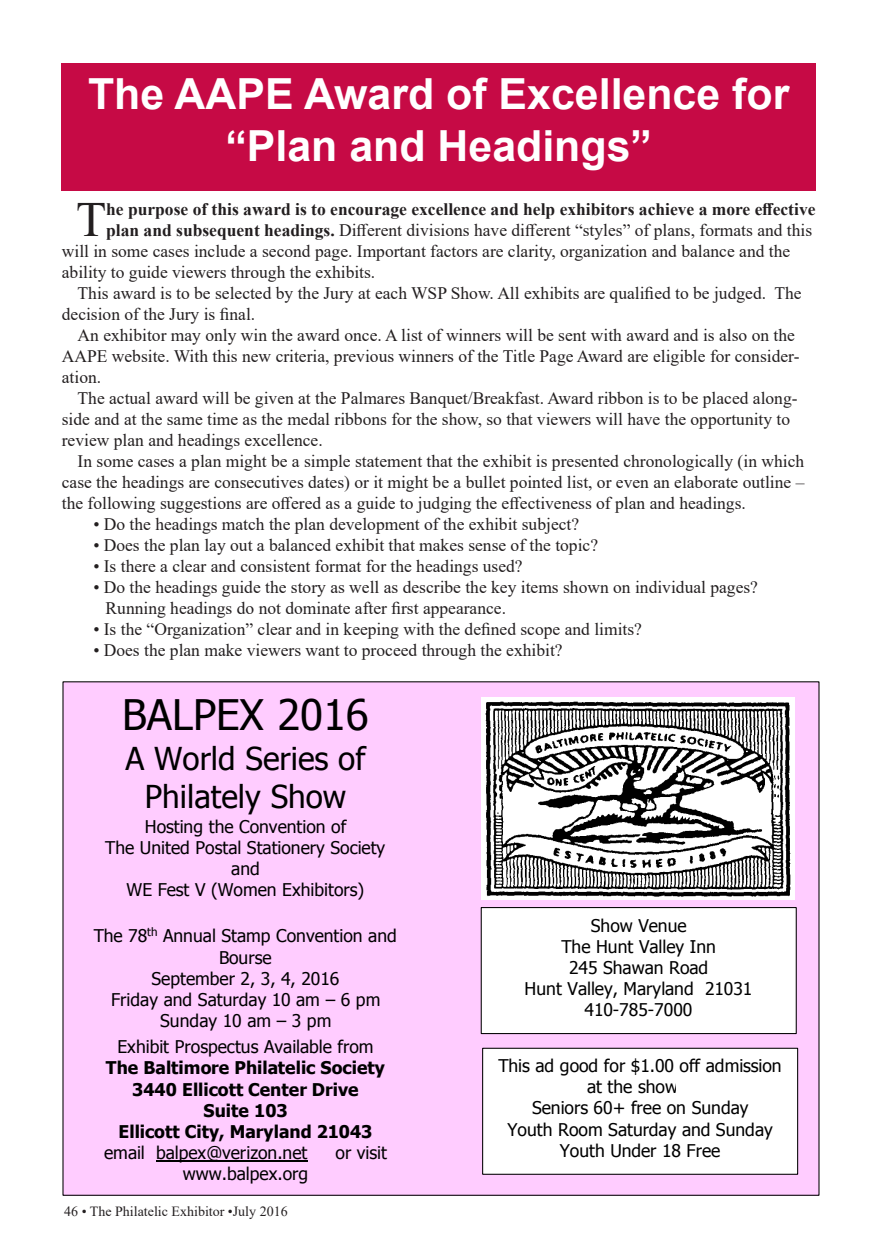
<style>
.page{position:relative;width:882px;height:1260px;background:#fff}
.page>*{position:absolute;margin:0;border:0;box-sizing:border-box;transform-origin:0 0}
.t1{font:49.18px "Times New Roman";color:#231f20}
.t2{font:700 42.88px "Arial";color:#fff}
.t3{font:42px "Tahoma";color:#000}
.t4{font:31.5px/38.1px "Tahoma";color:#000;text-align:center}
.t5{font:17.5px/21px "Times New Roman";color:#231f20}
.t6{font:17.5px/21.2px "Tahoma";color:#000;text-align:center}
.t7{font:700 17.5px "Tahoma";color:#000}
.t8{font:700 17.5px "Times New Roman";color:#231f20}
.t9{font:14px "Times New Roman";color:#231f20}
.s1{font-weight:700}
</style>
<div class="page">
<div style="left:61px;top:63px;width:755px;height:127px;background:#c60a45"></div>
<div style="left:63px;top:682px;width:756px;height:513px;background:#fcf"></div>
<hr style="left:156px;top:1161px;width:152px;height:1px;background:#000">
<img style="left:481px;top:697px;width:313px;height:202px">
<div style="left:481px;top:908px;width:315px;height:126px;background:#fff"></div>
<div style="left:481px;top:907px;width:316px;height:127px;border:1px solid #000"></div>
<div style="left:483px;top:1048px;width:315px;height:126px;background:#fff"></div>
<div style="left:482px;top:1048px;width:316px;height:127px;border:1px solid #000"></div>
<p class="t2" style="left:88px;top:64px;width:703px">The AAPE Award of Excellence for</p>
<p class="t2" style="left:225px;top:116px;width:428px">“Plan and Headings”</p>
<p class="t1" style="left:76px;top:185px;width:32px">T</p>
<p class="t8" style="left:106px;top:196px;width:711px">he purpose of this award is to encourage excellence and help exhibitors achieve a more effective</p>
<p class="t5" style="left:106px;top:219px;width:708px"><span class="s1">plan and subsequent headings.</span> Different divisions have different “styles” of plans, formats and this</p>
<p class="t5" style="left:62px;top:240px;width:730px">will in some cases include a second page. Important factors are clarity, organization and balance and the</p>
<p class="t5" style="left:62px;top:261px;width:315px">ability to guide viewers through the exhibits.</p>
<p class="t5" style="left:62px;top:282px;width:741px;text-indent:16px">This award is to be selected by the Jury at each WSP Show. All exhibits are qualified to be judged. The decision of the Jury is final.</p>
<p class="t5" style="left:62px;top:324px;width:739px;text-indent:16px">An exhibitor may only win the award once. A list of winners will be sent with award and is also on the<br>AAPE website. With this new criteria, previous winners of the Title Page Award are eligible for consider&shy;ation.</p>
<p class="t5" style="left:62px;top:387px;width:737px;text-indent:16px">The actual award will be given at the Palmares Banquet/Breakfast. Award ribbon is to be placed along&shy;side and at the same time as the medal ribbons for the show, so that viewers will have the opportunity to review plan and headings excellence.</p>
<p class="t5" style="left:62px;top:450px;width:744px;text-align:justify;text-indent:16px">In some cases a plan might be a simple statement that the exhibit is presented chronologically (in which case the headings are consecutives dates) or it might be a bullet pointed list, or even an elaborate outline – the following suggestions are offered as a guide to judging the effectiveness of plan and headings.</p>
<p class="t5" style="left:93px;top:513px;width:487px">• Do the headings match the plan development of the exhibit subject?</p>
<p class="t5" style="left:93px;top:534px;width:506px">• Does the plan lay out a balanced exhibit that makes sense of the topic?</p>
<p class="t5" style="left:93px;top:555px;width:431px">• Is there a clear and consistent format for the headings used?</p>
<p class="t5" style="left:106px;top:576px;width:654px;text-indent:-12px">• Do the headings guide the story as well as describe the key items shown on individual pages?<br>Running headings do not dominate after first appearance.</p>
<p class="t5" style="left:93px;top:618px;width:550px">• Is the “Organization” clear and in keeping with the defined scope and limits?</p>
<p class="t5" style="left:93px;top:639px;width:471px">• Does the plan make viewers want to proceed through the exhibit?</p>
<p class="t3" style="left:122px;top:687px;width:248px">BALPEX 2016</p>
<p class="t4" style="left:126px;top:741px;width:241px">A World Series of<br>Philately Show</p>
<p class="t6" style="left:105px;top:817px;width:282px">Hosting the Convention of<br>The United Postal Stationery Society and<br>WE Fest V (Women Exhibitors)</p>
<p class="t6" style="left:94px;top:927px;width:305px">The 78<sup>th</sup> Annual Stamp Convention and<br>Bourse<br>September 2, 3, 4, 2016<br>Friday and Saturday 10 am – 6 pm<br>Sunday 10 am – 3 pm</p>
<p class="t6" style="left:118px;top:1038px;width:258px">Exhibit Prospectus Available from</p>
<p class="t7" style="left:106px;top:1056px;width:280px">The Baltimore Philatelic Society</p>
<p class="t7" style="left:132px;top:1077px;width:228px">3440 Ellicott Center Drive</p>
<p class="t7" style="left:204px;top:1098px;width:85px">Suite 103</p>
<p class="t7" style="left:119px;top:1119px;width:255px">Ellicott City, Maryland 21043</p>
<p class="t6" style="left:104px;top:1143px;width:205px">email balpex@verizon.net</p>
<p class="t6" style="left:336px;top:1143px;width:53px">or visit</p>
<p class="t6" style="left:183px;top:1164px;width:127px">www.balpex.org</p>
<p class="t9" style="left:64px;top:1201px;width:225px">46 • The Philatelic Exhibitor •July 2016</p>
<p class="t6" style="left:525px;top:916px;width:229px">Show Venue<br>The Hunt Valley Inn<br>245 Shawan Road<br>Hunt Valley, Maryland 21031<br>410-785-7000</p>
<p class="t6" style="left:498px;top:1056px;width:285px">This ad good for $1.00 off admission at the shown.<br>Seniors 60+ free on Sunday<br>Youth Room Saturday and Sunday<br>Youth Under 18 Free</p>
</div>
